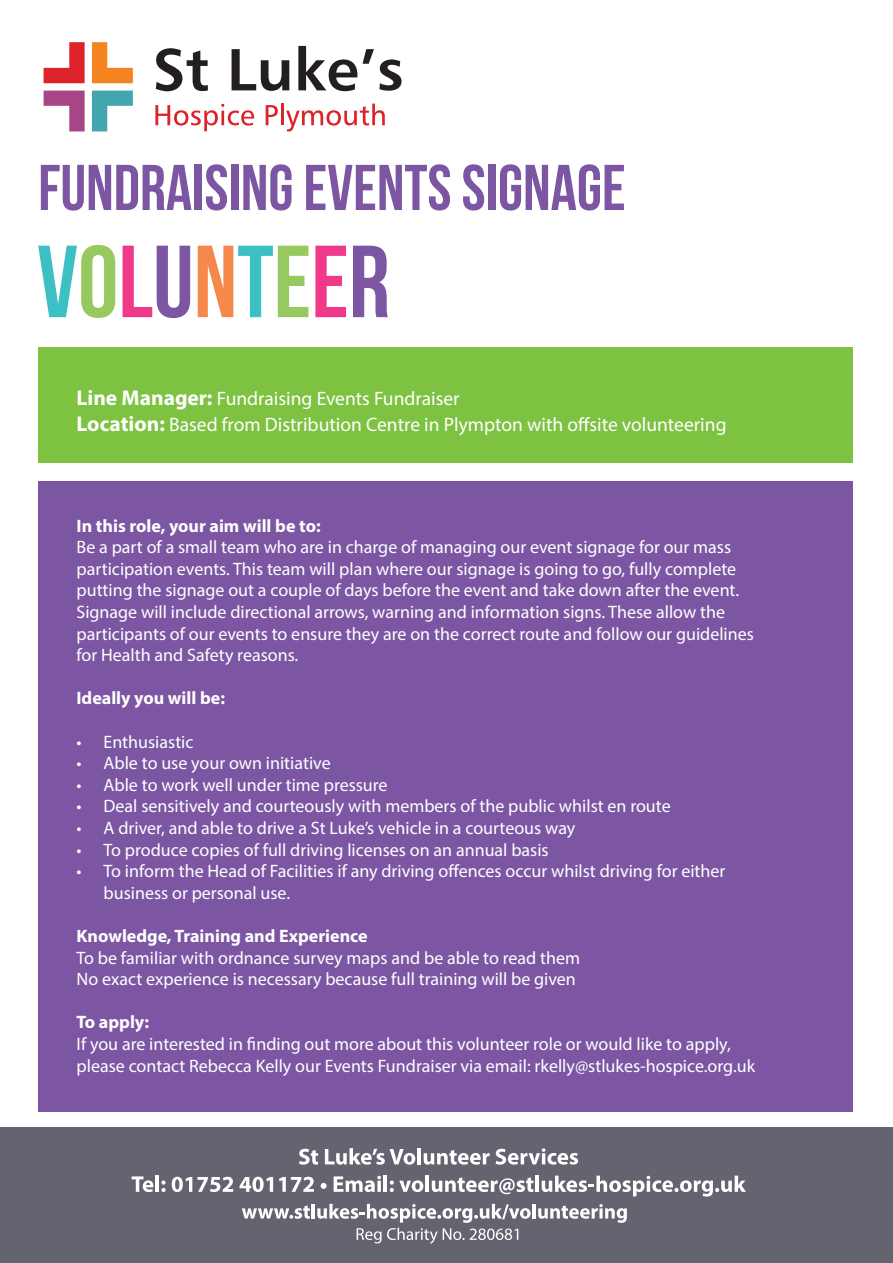
<style>
.page{position:relative;width:893px;height:1263px;background:#fff}
.page>*{position:absolute;margin:0;border:0;box-sizing:border-box;transform-origin:0 0}
.t1{font:700 64.5px "Bebas Neue";color:#7c56a3}
.t2{font:19.5px/25.8px "Myriad Pro";color:#fff}
.t3{font:18px/21.6px "Myriad Pro";color:#fff}
.t4{font:700 18px "Myriad Pro";color:#fff}
.s1{font-weight:700;font-size:21.45px}
</style>
<div class="page">
<div style="left:0;top:1128px;width:893px;height:135px;background:#646470"></div>
<div style="left:38px;top:348px;width:815px;height:115px;background:#7dc241"></div>
<svg style="left:155px;top:104px;width:99px;height:27px"></svg>
<svg style="left:266px;top:105px;width:12px;height:20px"></svg>
<hr style="left:281px;top:104px;width:2px;height:21px;background:#dd2329">
<svg style="left:286px;top:104px;width:99px;height:28px"></svg>
<svg style="left:156px;top:48px;width:52px;height:43px"></svg>
<svg style="left:232px;top:49px;width:57px;height:42px"></svg>
<svg style="left:298px;top:46px;width:104px;height:45px"></svg>
<svg style="left:92px;top:42px;width:41px;height:41px"></svg>
<svg style="left:92px;top:91px;width:41px;height:40px"></svg>
<svg style="left:44px;top:42px;width:41px;height:41px"></svg>
<svg style="left:44px;top:91px;width:41px;height:40px"></svg>
<svg style="left:38px;top:245px;width:77px;height:73px"></svg>
<svg style="left:123px;top:246px;width:67px;height:72px"></svg>
<svg style="left:198px;top:246px;width:110px;height:71px"></svg>
<svg style="left:315px;top:246px;width:31px;height:71px"></svg>
<svg style="left:353px;top:246px;width:35px;height:71px"></svg>
<div style="left:38px;top:481px;width:815px;height:631px;background:#7c56a3"></div>
<svg style="left:299px;top:1149px;width:19px;height:15px"></svg>
<svg style="left:325px;top:1148px;width:90px;height:16px"></svg>
<hr style="left:417px;top:1148px;width:4px;height:16px;background:#fff">
<svg style="left:424px;top:1150px;width:66px;height:14px"></svg>
<svg style="left:496px;top:1148px;width:82px;height:16px"></svg>
<svg style="left:132px;top:1176px;width:21px;height:16px"></svg>
<hr style="left:155px;top:1175px;width:4px;height:17px;background:#fff">
<svg style="left:161px;top:1180px;width:5px;height:12px"></svg>
<svg style="left:172px;top:1177px;width:61px;height:15px"></svg>
<svg style="left:239px;top:1177px;width:34px;height:15px"></svg>
<svg style="left:279px;top:1177px;width:35px;height:15px"></svg>
<svg style="left:321px;top:1183px;width:6px;height:6px"></svg>
<svg style="left:334px;top:1176px;width:47px;height:16px"></svg>
<hr style="left:384px;top:1175px;width:3px;height:17px;background:#fff">
<svg style="left:390px;top:1180px;width:33px;height:12px"></svg>
<hr style="left:425px;top:1175px;width:4px;height:17px;background:#fff">
<svg style="left:432px;top:1177px;width:101px;height:17px"></svg>
<hr style="left:535px;top:1175px;width:4px;height:17px;background:#fff">
<svg style="left:542px;top:1175px;width:204px;height:21px"></svg>
<svg style="left:242px;top:1205px;width:68px;height:14px"></svg>
<hr style="left:312px;top:1204px;width:3px;height:14px;background:#fff">
<svg style="left:317px;top:1204px;width:214px;height:39px"></svg>
<hr style="left:532px;top:1204px;width:4px;height:14px;background:#fff">
<svg style="left:538px;top:1204px;width:89px;height:19px"></svg>
<h1 class="t1" style="left:38px;top:152px;width:589px">FUNDRAISING EVENTS SIGNAGE</h1>
<p class="t2" style="left:77px;top:385px;width:651px"><span class="s1">Line Manager:</span> Fundraising Events Fundraiser<br><span class="s1">Location:</span> Based from Distribution Centre in Plympton with offsite volunteering</p>
<p class="t4" style="left:77px;top:514px;width:246px">In this role, your aim will be to:</p>
<p class="t3" style="left:77px;top:536px;width:679px">Be a part of a small team who are in charge of managing our event signage for our mass participation events. This team will plan where our signage is going to go, fully complete putting the signage out a couple of days before the event and take down after the event.<br>Signage will include directional arrows, warning and information signs. These allow the participants of our events to ensure they are on the correct route and follow our guidelines for Health and Safety reasons.</p>
<p class="t4" style="left:77px;top:686px;width:150px">Ideally you will be:</p>
<p class="t3" style="left:77px;top:730px;width:119px">• Enthusiastic</p>
<p class="t3" style="left:77px;top:752px;width:256px">• Able to use your own initiative</p>
<p class="t3" style="left:77px;top:774px;width:313px">• Able to work well under time pressure</p>
<p class="t3" style="left:77px;top:795px;width:596px">• Deal sensitively and courteously with members of the public whilst en route</p>
<p class="t3" style="left:77px;top:817px;width:500px">• A driver, and able to drive a St Luke’s vehicle in a courteous way</p>
<p class="t3" style="left:77px;top:838px;width:474px">• To produce copies of full driving licenses on an annual basis</p>
<p class="t3" style="left:104px;top:860px;width:623px;text-indent:-27px">• To inform the Head of Facilities if any driving offences occur whilst driving for either business or personal use.</p>
<p class="t4" style="left:77px;top:924px;width:293px">Knowledge, Training and Experience</p>
<p class="t3" style="left:77px;top:946px;width:505px">To be familiar with ordnance survey maps and be able to read them<br>No exact experience is necessary because full training will be given</p>
<p class="t4" style="left:77px;top:1010px;width:74px">To apply:</p>
<p class="t3" style="left:77px;top:1033px;width:680px">If you are interested in finding out more about this volunteer role or would like to apply, please contact Rebecca Kelly our Events Fundraiser via email: rkelly@stlukes-hospice.org.uk</p>
</div>
